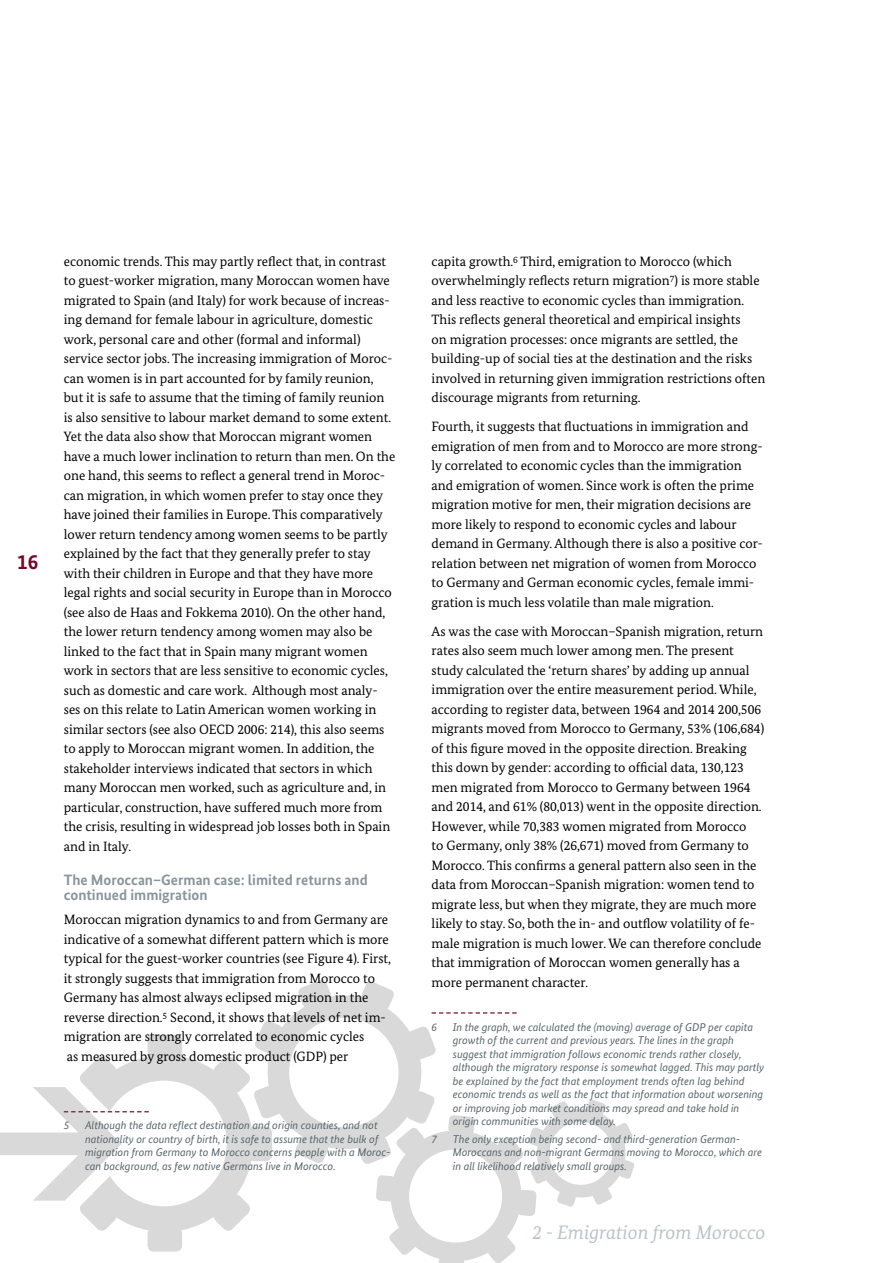
<style>
.page{position:relative;width:893px;height:1263px;background:#fff}
.page>*{position:absolute;margin:0;border:0;box-sizing:border-box;transform-origin:0 0}
.t1{font:700 21px "Bundes Sans";color:#77072a}
.t2{font:italic 19.5px "Bundes Serif";color:#b9c4c9}
.t3{font:700 15px/15.8px "Bundes Sans";color:#88969d}
.t4{font:13.5px/19.5px "Bundes Serif";color:#000}
.t5{font:italic 11.25px/13.5px "Bundes Sans";color:#57666d}
</style>
<div class="page">
<svg style="left:0;top:980px;width:635px;height:283px"></svg>
<h1 class="t1" style="left:17px;top:549px;width:23px">16</h1>
<p class="t4" style="left:64px;top:251px;width:333px">economic trends. This may partly reflect that, in contrast to guest-worker migration, many Moroccan women have migrated to Spain (and Italy) for work because of increas&shy;ing demand for female labour in agriculture, domestic work, personal care and other (formal and informal) service sector jobs. The increasing immigration of Moroc&shy;can women is in part accounted for by family reunion, but it is safe to assume that the timing of family reunion is also sensitive to labour market demand to some extent.<br>Yet the data also show that Moroccan migrant women have a much lower inclination to return than men. On the one hand, this seems to reflect a general trend in Moroc&shy;can migration, in which women prefer to stay once they have joined their families in Europe. This comparatively lower return tendency among women seems to be partly explained by the fact that they generally prefer to stay with their children in Europe and that they have more legal rights and social security in Europe than in Morocco (see also de Haas and Fokkema 2010). On the other hand, the lower return tendency among women may also be linked to the fact that in Spain many migrant women work in sectors that are less sensitive to economic cycles, such as domestic and care work. Although most analy&shy;ses on this relate to Latin American women working in similar sectors (see also OECD 2006: 214), this also seems to apply to Moroccan migrant women. In addition, the stakeholder interviews indicated that sectors in which many Moroccan men worked, such as agriculture and, in particular, construction, have suffered much more from the crisis, resulting in widespread job losses both in Spain and in Italy.</p>
<p class="t3" style="left:64px;top:871px;width:306px">The Moroccan–German case: limited returns and continued immigration</p>
<p class="t4" style="left:64px;top:909px;width:329px">Moroccan migration dynamics to and from Germany are indicative of a somewhat different pattern which is more typical for the guest-worker countries (see Figure 4). First, it strongly suggests that immigration from Morocco to Germany has almost always eclipsed migration in the reverse direction.<sup>5</sup> Second, it shows that levels of net im&shy;migration are strongly correlated to economic cycles<br>as measured by gross domestic product (GDP) per</p>
<p class="t5" style="left:64px;top:1119px;width:7px">5</p>
<p class="t5" style="left:85px;top:1119px;width:307px">Although the data reflect destination and origin counties, and not nationality or country of birth, it is safe to assume that the bulk of migration from Germany to Morocco concerns people with a Moroc&shy;can background, as few native Germans live in Morocco.</p>
<p class="t4" style="left:432px;top:251px;width:335px">capita growth.<sup>6</sup> Third, emigration to Morocco (which overwhelmingly reflects return migration<sup>7</sup>) is more stable and less reactive to economic cycles than immigration.<br>This reflects general theoretical and empirical insights<br>on migration processes: once migrants are settled, the building-up of social ties at the destination and the risks involved in returning given immigration restrictions often discourage migrants from returning.</p>
<p class="t4" style="left:432px;top:417px;width:333px">Fourth, it suggests that fluctuations in immigration and emigration of men from and to Morocco are more strong&shy;ly correlated to economic cycles than the immigration and emigration of women. Since work is often the prime migration motive for men, their migration decisions are more likely to respond to economic cycles and labour demand in Germany. Although there is also a positive cor&shy;relation between net migration of women from Morocco to Germany and German economic cycles, female immi&shy;gration is much less volatile than male migration.</p>
<p class="t4" style="left:432px;top:621px;width:334px">As was the case with Moroccan–Spanish migration, return rates also seem much lower among men. The present study calculated the ‘return shares’ by adding up annual immigration over the entire measurement period. While, according to register data, between 1964 and 2014 200,506 migrants moved from Morocco to Germany, 53% (106,684) of this figure moved in the opposite direction. Breaking this down by gender: according to official data, 130,123 men migrated from Morocco to Germany between 1964 and 2014, and 61% (80,013) went in the opposite direction.<br>However, while 70,383 women migrated from Morocco<br>to Germany, only 38% (26,671) moved from Germany to Morocco. This confirms a general pattern also seen in the data from Moroccan–Spanish migration: women tend to migrate less, but when they migrate, they are much more likely to stay. So, both the in- and outflow volatility of fe&shy;male migration is much lower. We can therefore conclude that immigration of Moroccan women generally has a more permanent character.</p>
<p class="t5" style="left:432px;top:1020px;width:7px">6</p>
<p class="t5" style="left:453px;top:1020px;width:313px">In the graph, we calculated the (moving) average of GDP per capita growth of the current and previous years. The lines in the graph suggest that immigration follows economic trends rather closely, although the migratory response is somewhat lagged. This may partly be explained by the fact that employment trends often lag behind economic trends as well as the fact that information about worsening or improving job market conditions may spread and take hold in origin communities with some delay.</p>
<p class="t5" style="left:432px;top:1132px;width:7px">7</p>
<p class="t5" style="left:453px;top:1132px;width:311px">The only exception being second- and third-generation German-<br>Moroccans and non-migrant Germans moving to Morocco, which are in all likelihood relatively small groups.</p>
<h2 class="t2" style="left:532px;top:1220px;width:234px">2 - Emigration from Morocco</h2>
</div>
